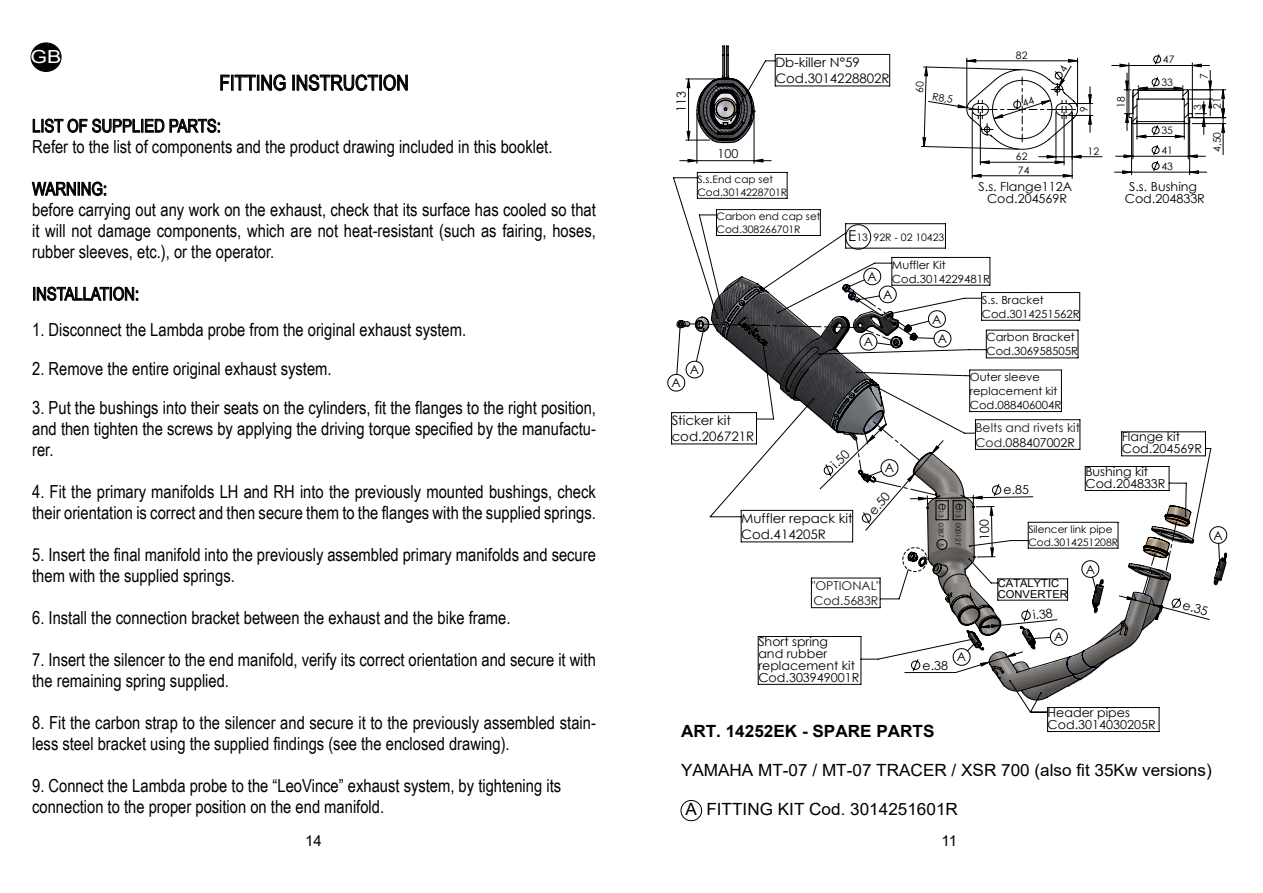
<style>
.page{position:relative;width:1263px;height:893px;background:#fff}
.page>*{position:absolute;margin:0;border:0;box-sizing:border-box;transform-origin:0 0}
.t1{font:21px "Arial Narrow";color:#000}
.t2{font:18px/21px "Arial Narrow";color:#000}
.t3{font:18px "Arial";color:#fff;scale:1.19 1}
.t4{font:16.8px "Arial";color:#000}
.t5{font:700 16.8px "Arial";color:#000}
.t6{font:15px "Arial";color:#000}
.t7{font:13.05px/15.8px "Century Gothic";color:#000}
.t8{font:12.6px "Century Gothic";color:#000}
.t9{font:12.45px "Century Gothic";color:#000}
.t10{font:12.3px/12px "Century Gothic";color:#000}
.t11{font:12.15px/14.9px "Century Gothic";color:#191924}
.t12{font:11.25px/13.8px "Century Gothic";color:#000}
.t13{font:10.95px/10.6px "Arial";color:#000}
.t14{font:10.5px "Century Gothic";color:#000}
.t15{font:10.35px/12.9px "Century Gothic";color:#000}
.t16{font:6.6px "Century Gothic";color:#000}
.s1{font-size:15px}
.s2{color:#000}
.s3{font-size:12.6px}
</style>
<div class="page">
<svg style="left:220px;top:74px;width:66px;height:17px"></svg>
<div style="left:292px;top:75px;width:3px;height:15px;border:1px solid #000"></div>
<svg style="left:297px;top:74px;width:111px;height:17px"></svg>
<svg style="left:33px;top:119px;width:131px;height:14px"></svg>
<svg style="left:170px;top:119px;width:50px;height:14px"></svg>
<svg style="left:32px;top:182px;width:74px;height:14px"></svg>
<svg style="left:33px;top:287px;width:105px;height:14px"></svg>
<div style="left:31px;top:43px;width:30px;height:28px;background:#020203;border-radius:50%"></div>
<div style="left:31px;top:43px;width:30px;height:29px;border:1px solid #000;border-radius:50%"></div>
<img style="left:685px;top:78px;width:69px;height:76px">
<svg style="left:680px;top:800px;width:22px;height:21px"></svg>
<svg style="left:673px;top:172px;width:555px;height:365px"></svg>
<svg style="left:758px;top:223px;width:453px;height:53px"></svg>
<svg style="left:845px;top:224px;width:26px;height:26px"></svg>
<hr style="left:697px;top:113px;width:1px;height:50px;background:#000">
<hr style="left:754px;top:114px;width:1px;height:49px;background:#000">
<hr style="left:1192px;top:90px;width:34px;height:1px;background:#000">
<hr style="left:1192px;top:117px;width:34px;height:1px;background:#000">
<hr style="left:1192px;top:123px;width:34px;height:1px;background:#000">
<svg style="left:680px;top:159px;width:91px;height:4px"></svg>
<svg style="left:676px;top:276px;width:551px;height:425px"></svg>
<svg style="left:686px;top:45px;width:204px;height:98px"></svg>
<svg style="left:671px;top:291px;width:397px;height:310px"></svg>
<svg style="left:915px;top:54px;width:310px;height:124px"></svg>
<p class="t3" style="left:31px;top:44px;width:27px">GB</p>
<p class="t1" style="left:219px;top:67px;width:191px">FITTING INSTRUCTION</p>
<p class="t2" style="left:32px;top:115px;width:522px">LIST OF SUPPLIED PARTS:<br>Refer to the list of components and the product drawing included in this booklet.</p>
<p class="t2" style="left:32px;top:178px;width:565px">WARNING:<br>before carrying out any work on the exhaust, check that its surface has cooled so that it will not damage components, which are not heat-resistant (such as fairing, hoses, rubber sleeves, etc.), or the operator.</p>
<p class="t2" style="left:32px;top:283px;width:108px">INSTALLATION:</p>
<p class="t2" style="left:32px;top:319px;width:436px">1. Disconnect the Lambda probe from the original exhaust system.</p>
<p class="t2" style="left:32px;top:358px;width:301px">2. Remove the entire original exhaust system.</p>
<p class="t2" style="left:32px;top:397px;width:565px;text-align:justify">3. Put the bushings into their seats on the cylinders, fit the flanges to the right position, and then tighten the screws by applying the driving torque specified by the manufactu&shy;rer.</p>
<p class="t2" style="left:32px;top:481px;width:565px">4. Fit the primary manifolds LH and RH into the previously mounted bushings, check their orientation is correct and then secure them to the flanges with the supplied springs.</p>
<p class="t2" style="left:32px;top:544px;width:565px">5. Insert the final manifold into the previously assembled primary manifolds and secure them with the supplied springs.</p>
<p class="t2" style="left:32px;top:607px;width:480px">6. Install the connection bracket between the exhaust and the bike frame.</p>
<p class="t2" style="left:32px;top:649px;width:565px">7. Insert the silencer to the end manifold, verify its correct orientation and secure it with the remaining spring supplied.</p>
<p class="t2" style="left:32px;top:712px;width:565px">8. Fit the carbon strap to the silencer and secure it to the previously assembled stain&shy;less steel bracket using the supplied findings (see the enclosed drawing).</p>
<p class="t2" style="left:32px;top:775px;width:531px">9. Connect the Lambda probe to the “LeoVince” exhaust system, by tightening its connection to the proper position on the end manifold.</p>
<p class="t8" style="left:672px;top:112px;width:22px;rotate:-90deg">113</p>
<p class="t10" style="left:717px;top:147px;width:22px">100</p>
<p class="t7" style="left:775px;top:54px;width:116px">Db-killer N°59<br>Cod.3014228802R</p>
<p class="t15" style="left:933px;top:90px;width:22px;rotate:9deg">R8,5</p>
<p class="t15" style="left:697px;top:173px;width:91px">S.s.End cap set<br>Cod.3014228701R</p>
<p class="t15" style="left:716px;top:210px;width:105px">Carbon end cap set<br>Cod.308266701R</p>
<p class="t15" style="left:848px;top:231px;width:98px"><span class="s1">E</span>13 92R - 02 10423</p>
<p class="t15" style="left:1016px;top:48px;width:13px">82</p>
<p class="t15" style="left:1016px;top:150px;width:13px">62</p>
<p class="t14" style="left:1076px;top:112px;width:7px;rotate:-90deg">9</p>
<p class="t15" style="left:1087px;top:144px;width:13px">12</p>
<p class="t14" style="left:1113px;top:108px;width:13px;rotate:-90deg">18</p>
<p class="t15" style="left:1163px;top:53px;width:13px">47</p>
<p class="t15" style="left:1161px;top:76px;width:13px">33</p>
<p class="t15" style="left:1161px;top:124px;width:13px">35</p>
<p class="t15" style="left:1161px;top:144px;width:13px">41</p>
<p class="t15" style="left:1018px;top:163px;width:13px">74</p>
<p class="t15" style="left:1161px;top:160px;width:13px">43</p>
<p class="t14" style="left:1197px;top:79px;width:7px;rotate:-90deg">7</p>
<p class="t14" style="left:1190px;top:110px;width:7px;rotate:-90deg">3</p>
<p class="t14" style="left:1210px;top:109px;width:13px;rotate:-90deg">21</p>
<p class="t14" style="left:1210px;top:152px;width:21px;rotate:-90deg">4,50</p>
<p class="t10" style="left:979px;top:180px;width:95px;text-align:center">S.s. Flange112A<br>Cod.204569R</p>
<p class="t10" style="left:1125px;top:181px;width:82px;text-align:center">S.s. Bushing<br>Cod.204833R</p>
<p class="t10" style="left:867px;top:270px;width:11px">A</p>
<p class="t12" style="left:892px;top:258px;width:100px">Muffler Kit<br>Cod.3014229481R</p>
<p class="t10" style="left:883px;top:288px;width:11px">A</p>
<p class="t10" style="left:864px;top:336px;width:11px">A</p>
<p class="t10" style="left:932px;top:313px;width:11px">A</p>
<p class="t10" style="left:938px;top:333px;width:11px">A</p>
<p class="t12" style="left:982px;top:293px;width:100px">S.s. Bracket<br>Cod.3014251562R</p>
<p class="t12" style="left:986px;top:330px;width:93px">Carbon Bracket<br>Cod.306958505R</p>
<p class="t10" style="left:672px;top:377px;width:11px">A</p>
<p class="t10" style="left:690px;top:363px;width:11px">A</p>
<p class="t12" style="left:970px;top:370px;width:93px">Outer sleeve replacement kit<br>Cod.088406004R</p>
<p class="t7" style="left:672px;top:413px;width:84px">Sticker kit cod.206721R</p>
<p class="t11" style="left:975px;top:420px;width:106px">Belts and rivets kit<br>Cod.<span class="s2">088407002R</span></p>
<p class="t10" style="left:1122px;top:430px;width:82px">Flange kit<br>Cod.204569R</p>
<p class="t9" style="left:827px;top:459px;width:21px;rotate:-44deg">i.50</p>
<p class="t10" style="left:885px;top:462px;width:11px">A</p>
<p class="t10" style="left:1085px;top:465px;width:82px">Bushing kit<br>Cod.204833R</p>
<p class="t10" style="left:1003px;top:484px;width:27px;rotate:-1deg">e.85</p>
<p class="t9" style="left:864px;top:507px;width:27px;rotate:-49deg">e.50</p>
<p class="t16" style="left:946px;top:503px;width:45px;rotate:90deg"><span class="s3">e</span>13 0387 5</p>
<p class="t16" style="left:963px;top:503px;width:45px;rotate:90deg"><span class="s3">e</span>13 00012 F</p>
<p class="t7" style="left:741px;top:510px;width:113px">Muffler repack kit<br>Cod.414205R</p>
<p class="t15" style="left:1028px;top:523px;width:91px">Silencer link pipe<br>Cod.3014251208R</p>
<p class="t10" style="left:1086px;top:563px;width:11px">A</p>
<p class="t10" style="left:1213px;top:529px;width:11px">A</p>
<p class="t11" style="left:812px;top:578px;width:70px">"OPTIONAL"<br>Cod.5683R</p>
<p class="t10" style="left:758px;top:635px;width:103px">Short spring<br>and rubber replacement kit<br>Cod.303949001R</p>
<p class="t10" style="left:922px;top:659px;width:27px">e.38</p>
<p class="t10" style="left:957px;top:651px;width:11px">A</p>
<p class="t13" style="left:998px;top:578px;width:71px">CATALYTIC<br>CONVERTER</p>
<p class="t10" style="left:1032px;top:609px;width:21px;rotate:-6deg">i.38</p>
<p class="t9" style="left:1185px;top:597px;width:27px;rotate:15deg">e.35</p>
<p class="t10" style="left:1054px;top:631px;width:11px">A</p>
<p class="t10" style="left:1048px;top:706px;width:110px">Header pipes<br>Cod.3014030205R</p>
<p class="t5" style="left:681px;top:720px;width:255px">ART. 14252EK - SPARE PARTS</p>
<p class="t4" style="left:681px;top:759px;width:532px">YAMAHA MT-07 / MT-07 TRACER / XSR 700 (also fit 35Kw versions)</p>
<p class="t4" style="left:686px;top:798px;width:274px">A FITTING KIT Cod. 3014251601R</p>
<p class="t6" style="left:305px;top:830px;width:18px">14</p>
<p class="t6" style="left:941px;top:830px;width:17px">11</p>
</div>
